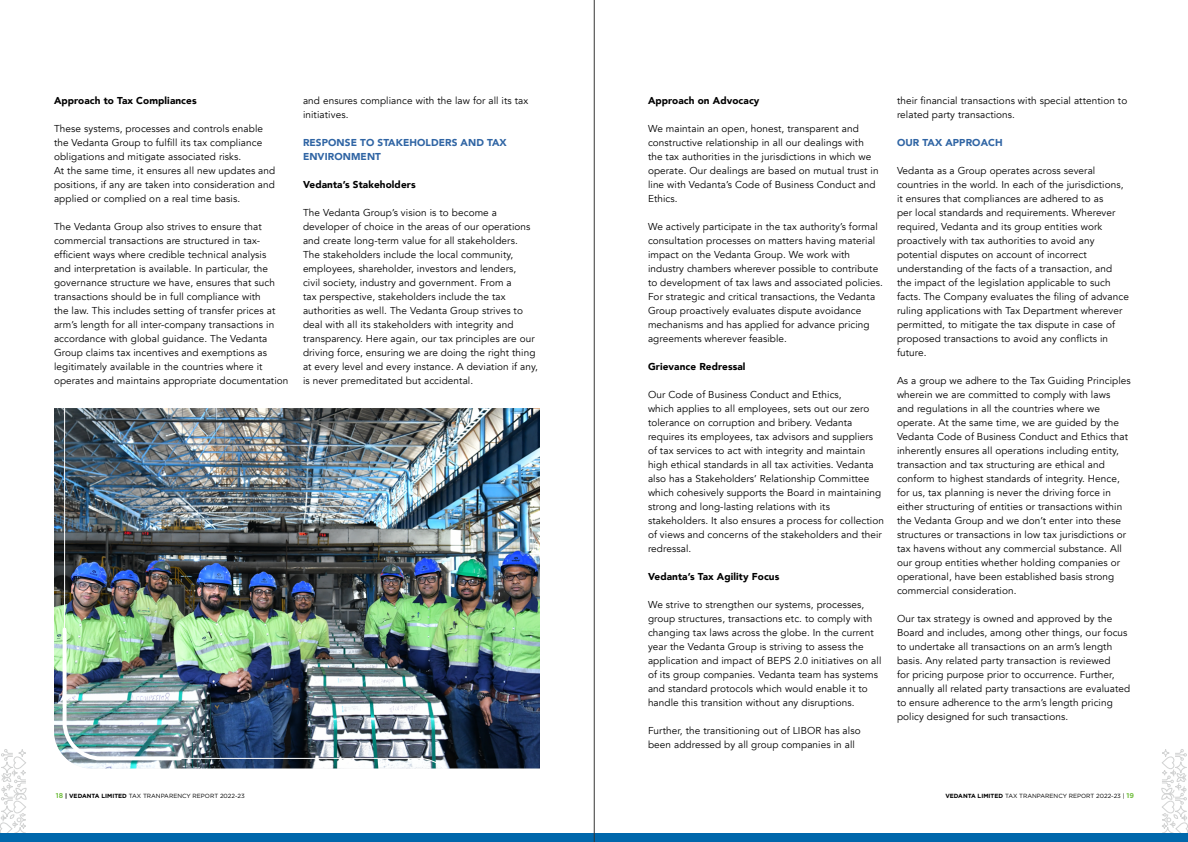
<style>
.page{position:relative;width:1188px;height:842px;background:#fff}
.page>*{position:absolute;margin:0;border:0;box-sizing:border-box;transform-origin:0 0}
.t1{font:10px/14px "Avenir";letter-spacing:.01em;color:#000}
.t2{font:900 10px "Avenir";letter-spacing:.01em;color:#000}
.t3{font:900 10px/14px "Avenir";letter-spacing:.01em;color:#3065a4}
.t4{font:6px "Gotham";color:#000}
.s1{font-weight:700;font-size:7px;color:#75c044}
.s2{font-weight:700}
</style>
<div class="page">
<img style="left:54px;top:408px;width:486px;height:217px">
<svg style="left:0;top:625px;width:1188px;height:217px"></svg>
<img style="left:64px;top:408px;width:392px;height:419px">
<hr style="left:594px;top:0;width:1px;height:842px;background:#343433">
<p class="t2" style="left:54px;top:92px;width:144px">Approach to Tax Compliances</p>
<p class="t1" style="left:54px;top:122px;width:223px">These systems, processes and controls enable the Vedanta Group to fulfill its tax compliance obligations and mitigate associated risks.<br>At the same time, it ensures all new updates and positions, if any are taken into consideration and applied or complied on a real time basis.</p>
<p class="t1" style="left:54px;top:220px;width:236px">The Vedanta Group also strives to ensure that commercial transactions are structured in tax&shy;efficient ways where credible technical analysis<br>and interpretation is available. In particular, the governance structure we have, ensures that such transactions should be in full compliance with<br>the law. This includes setting of transfer prices at arm’s length for all inter-company transactions in accordance with global guidance. The Vedanta Group claims tax incentives and exemptions as legitimately available in the countries where it operates and maintains appropriate documentation</p>
<p class="t1" style="left:303px;top:94px;width:227px">and ensures compliance with the law for all its tax initiatives.</p>
<p class="t3" style="left:303px;top:135px;width:205px">RESPONSE TO STAKEHOLDERS AND TAX<br>ENVIRONMENT</p>
<p class="t2" style="left:303px;top:176px;width:114px">Vedanta’s Stakeholders</p>
<p class="t1" style="left:303px;top:206px;width:236px">The Vedanta Group’s vision is to become a developer of choice in the areas of our operations and create long-term value for all stakeholders.<br>The stakeholders include the local community, employees, shareholder, investors and lenders,<br>civil society, industry and government. From a<br>tax perspective, stakeholders include the tax authorities as well. The Vedanta Group strives to deal with all its stakeholders with integrity and transparency. Here again, our tax principles are our driving force, ensuring we are doing the right thing at every level and every instance. A deviation if any, is never premeditated but accidental.</p>
<p class="t2" style="left:648px;top:92px;width:113px">Approach on Advocacy</p>
<p class="t1" style="left:648px;top:122px;width:232px">We maintain an open, honest, transparent and constructive relationship in all our dealings with the tax authorities in the jurisdictions in which we operate. Our dealings are based on mutual trust in line with Vedanta’s Code of Business Conduct and Ethics.</p>
<p class="t1" style="left:648px;top:220px;width:237px">We actively participate in the tax authority’s formal consultation processes on matters having material impact on the Vedanta Group. We work with industry chambers wherever possible to contribute to development of tax laws and associated policies.<br>For strategic and critical transactions, the Vedanta Group proactively evaluates dispute avoidance mechanisms and has applied for advance pricing agreements wherever feasible.</p>
<p class="t2" style="left:648px;top:358px;width:99px">Grievance Redressal</p>
<p class="t1" style="left:648px;top:388px;width:238px">Our Code of Business Conduct and Ethics,<br>which applies to all employees, sets out our zero tolerance on corruption and bribery. Vedanta requires its employees, tax advisors and suppliers of tax services to act with integrity and maintain high ethical standards in all tax activities. Vedanta also has a Stakeholders’ Relationship Committee which cohesively supports the Board in maintaining strong and long-lasting relations with its stakeholders. It also ensures a process for collection of views and concerns of the stakeholders and their redressal.</p>
<p class="t2" style="left:648px;top:568px;width:133px">Vedanta’s Tax Agility Focus</p>
<p class="t1" style="left:648px;top:598px;width:235px">We strive to strengthen our systems, processes, group structures, transactions etc. to comply with changing tax laws across the globe. In the current year the Vedanta Group is striving to assess the application and impact of BEPS 2.0 initiatives on all of its group companies. Vedanta team has systems and standard protocols which would enable it to handle this transition without any disruptions.</p>
<p class="t1" style="left:648px;top:724px;width:214px">Further, the transitioning out of LIBOR has also been addressed by all group companies in all</p>
<p class="t1" style="left:897px;top:94px;width:232px">their financial transactions with special attention to related party transactions.</p>
<p class="t3" style="left:897px;top:135px;width:107px">OUR TAX APPROACH</p>
<p class="t1" style="left:897px;top:164px;width:233px">Vedanta as a Group operates across several countries in the world. In each of the jurisdictions, it ensures that compliances are adhered to as<br>per local standards and requirements. Wherever required, Vedanta and its group entities work proactively with tax authorities to avoid any potential disputes on account of incorrect understanding of the facts of a transaction, and the impact of the legislation applicable to such facts. The Company evaluates the filing of advance ruling applications with Tax Department wherever permitted, to mitigate the tax dispute in case of proposed transactions to avoid any conflicts in future.</p>
<p class="t1" style="left:897px;top:374px;width:235px">As a group we adhere to the Tax Guiding Principles wherein we are committed to comply with laws<br>and regulations in all the countries where we operate. At the same time, we are guided by the Vedanta Code of Business Conduct and Ethics that inherently ensures all operations including entity, transaction and tax structuring are ethical and conform to highest standards of integrity. Hence, for us, tax planning is never the driving force in either structuring of entities or transactions within the Vedanta Group and we don’t enter into these structures or transactions in low tax jurisdictions or tax havens without any commercial substance. All our group entities whether holding companies or operational, have been established basis strong commercial consideration.</p>
<p class="t1" style="left:897px;top:612px;width:235px">Our tax strategy is owned and approved by the Board and includes, among other things, our focus to undertake all transactions on an arm’s length basis. Any related party transaction is reviewed<br>for pricing purpose prior to occurrence. Further, annually all related party transactions are evaluated to ensure adherence to the arm’s length pricing policy designed for such transactions.</p>
<p class="t4" style="left:56px;top:792px;width:190px"><span class="s1">18</span> <span class="s2">| VEDANTA LIMITED</span> TAX TRANPARENCY REPORT 2022-23</p>
<p class="t4" style="left:945px;top:792px;width:190px"><span class="s2">VEDANTA LIMITED</span> TAX TRANPARENCY REPORT 2022-23 | <span class="s1">19</span></p>
</div>
